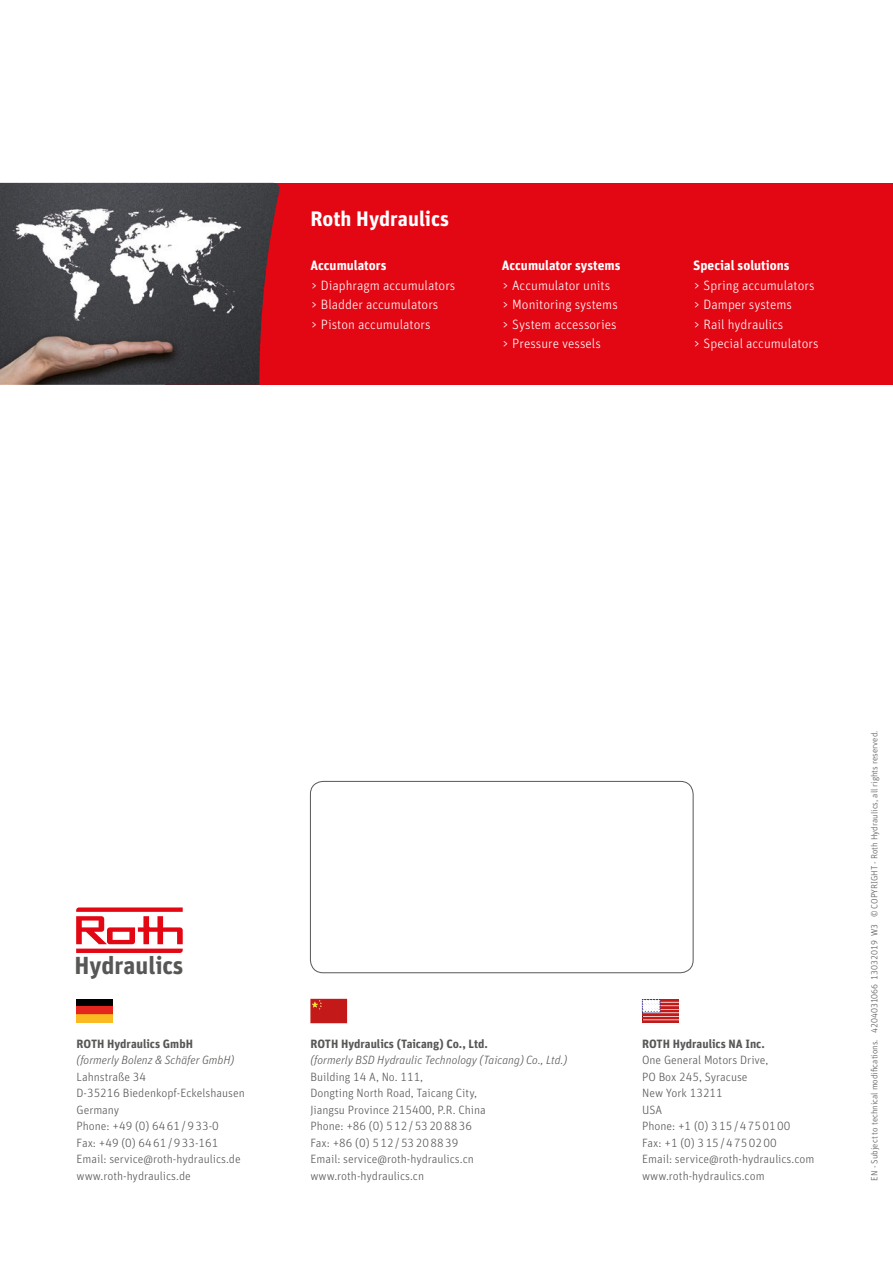
<style>
.page{position:relative;width:893px;height:1263px;background:#fff}
.page>*{position:absolute;margin:0;border:0;box-sizing:border-box;transform-origin:0 0}
.t1{font:700 24.75px "Unit OT";color:#575756}
.t2{font:700 21px "Unit OT";color:#fff}
.t3{font:300 13.5px/19.5px "Unit OT";color:#fff}
.t4{font:700 13.5px "Unit OT";color:#fff}
.t5{font:300 12px/16.5px "Unit OT";color:#575756}
.t6{font:italic 300 12px "Unit OT";color:#575756}
.t7{font:700 12px "Unit OT";color:#575756}
.t8{font:300 9px "Unit OT";color:#575756}
</style>
<div class="page">
<div style="left:166px;top:183px;width:727px;height:202px;background:#e30613"></div>
<img style="left:0;top:183px;width:280px;height:202px">
<div style="left:310px;top:781px;width:383px;height:192px;border:1px solid #575756;border-radius:13px"></div>
<svg style="left:76px;top:907px;width:107px;height:46px"></svg>
<svg style="left:310px;top:999px;width:37px;height:24px"></svg>
<svg style="left:642px;top:999px;width:37px;height:23px"></svg>
<div style="left:77px;top:999px;width:36px;height:7px;background:#000"></div>
<div style="left:77px;top:1006px;width:36px;height:9px;background:#e5261f"></div>
<div style="left:77px;top:1015px;width:36px;height:8px;background:#fbba22"></div>
<h2 class="t2" style="left:310px;top:210px;width:140px">Roth Hydraulics</h2>
<p class="t4" style="left:310px;top:259px;width:78px">Accumulators</p>
<p class="t3" style="left:310px;top:276px;width:146px">&gt; Diaphragm accumulators &gt; Bladder accumulators<br>&gt; Piston accumulators</p>
<p class="t4" style="left:502px;top:259px;width:120px">Accumulator systems</p>
<p class="t3" style="left:502px;top:276px;width:118px">&gt; Accumulator units &gt; Monitoring systems &gt; System accessories &gt; Pressure vessels</p>
<p class="t4" style="left:693px;top:259px;width:98px">Special solutions</p>
<p class="t3" style="left:693px;top:276px;width:127px">&gt; Spring accumulators &gt; Damper systems<br>&gt; Rail hydraulics<br>&gt; Special accumulators</p>
<h1 class="t1" style="left:74px;top:956px;width:111px">Hydraulics</h1>
<p class="t7" style="left:77px;top:1038px;width:118px">ROTH Hydraulics GmbH</p>
<p class="t6" style="left:77px;top:1055px;width:159px">(formerly Bolenz &amp; Schäfer GmbH)</p>
<p class="t5" style="left:77px;top:1069px;width:170px">Lahnstraße 34<br>D-35216 Biedenkopf-Eckelshausen<br>Germany<br>Phone: +49 (0) 64 61 / 9 33-0<br>Fax: +49 (0) 64 61 / 9 33-161<br>Email: service@roth-hydraulics.de www.roth-hydraulics.de</p>
<p class="t7" style="left:310px;top:1038px;width:179px">ROTH Hydraulics (Taicang) Co., Ltd.</p>
<p class="t6" style="left:310px;top:1055px;width:258px">(formerly BSD Hydraulic Technology (Taicang) Co., Ltd.)</p>
<p class="t5" style="left:310px;top:1069px;width:177px">Building 14 A, No. 111,<br>Dongting North Road, Taicang City,<br>Jiangsu Province 215400, P.R. China<br>Phone: +86 (0) 5 12 / 53 20 88 36<br>Fax: +86 (0) 5 12 / 53 20 88 39<br>Email: service@roth-hydraulics.cn www.roth-hydraulics.cn</p>
<p class="t7" style="left:642px;top:1038px;width:124px">ROTH Hydraulics NA Inc.</p>
<p class="t5" style="left:642px;top:1052px;width:174px">One General Motors Drive,<br>PO Box 245, Syracuse<br>New York 13211<br>USA<br>Phone: +1 (0) 3 15 / 4 75 01 00<br>Fax: +1 (0) 3 15 / 4 75 02 00<br>Email: service@roth-hydraulics.com www.roth-hydraulics.com</p>
<p class="t8" style="left:870px;top:1180px;width:451px;rotate:-90deg">EN - Subject to technical modi cations. 4204031066 13032019 W3 © COPYRIGHT - Roth Hydraulics, all rights reserved.</p>
</div>
